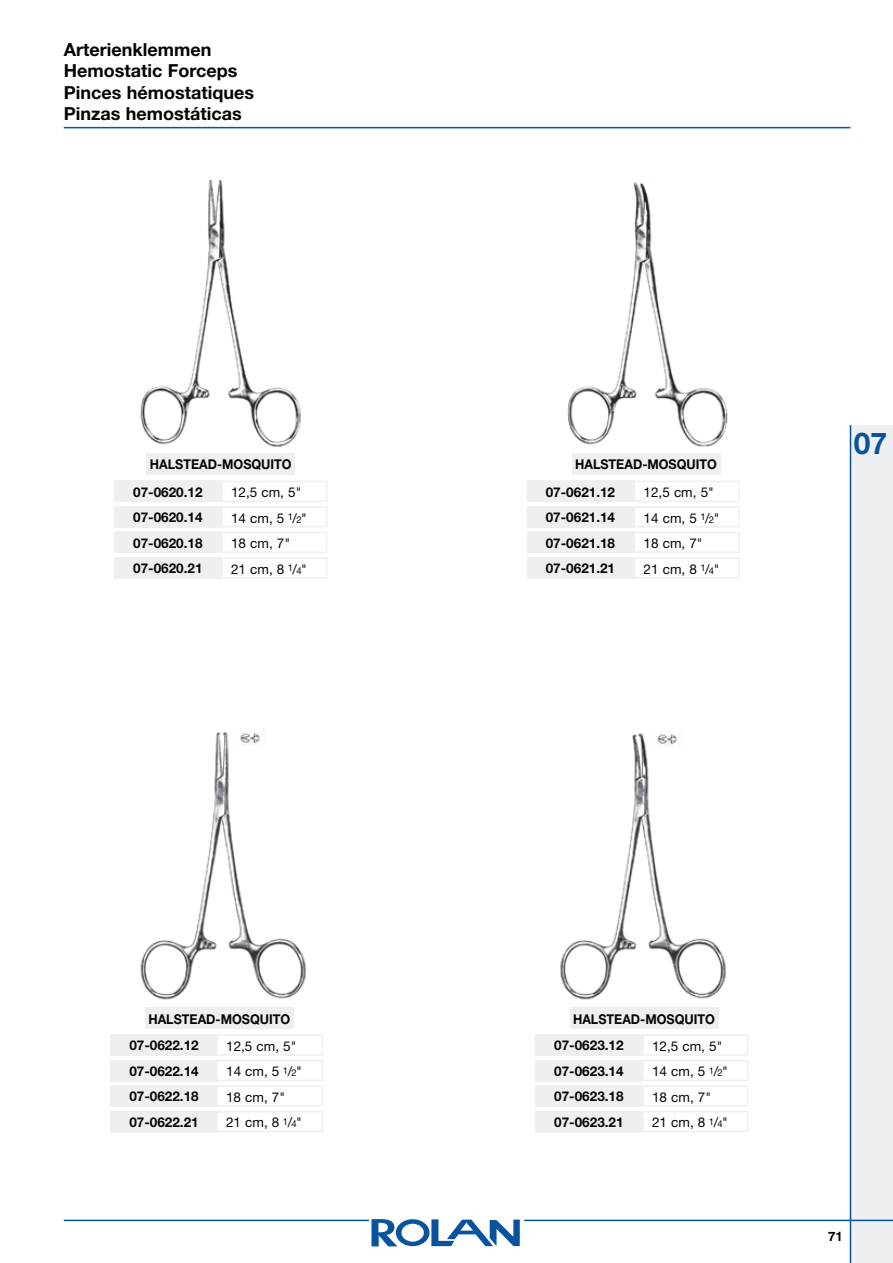
<style>
.page{position:relative;width:893px;height:1263px;background:#fff}
.page>*{position:absolute;margin:0;border:0;box-sizing:border-box;transform-origin:0 0}
.t1{font:700 30px "Helvetica Neue";color:#08529e}
.t2{font:700 18px/21.6px "Helvetica Neue";color:#040503}
.t3{font:700 13.5px/25.5px "Helvetica Neue";color:#040503;text-align:justify}
.t4{font:13.5px/25.5px "Helvetica Neue";color:#040503}
.t5{font:700 13.5px "Helvetica Neue";color:#040503;scale:.93 1}
.t6{font:700 13.5px "Helvetica";color:#040503}
.s1{font-size:9.45px}
</style>
<div class="page">
<div style="left:115px;top:481px;width:106px;height:21px;background:#edeff0"></div>
<div style="left:115px;top:506px;width:106px;height:21px;background:#edeff0"></div>
<div style="left:115px;top:532px;width:106px;height:21px;background:#edeff0"></div>
<div style="left:115px;top:557px;width:106px;height:21px;background:#edeff0"></div>
<hr style="left:64px;top:127px;width:786px;height:1px;background:#08529e">
<div style="left:850px;top:425px;width:43px;height:838px;background:#edeff0"></div>
<hr style="left:850px;top:425px;width:1px;height:838px;background:#08529e">
<svg style="left:371px;top:1219px;width:149px;height:27px"></svg>
<hr style="left:524px;top:1220px;width:369px;height:1px;background:#08529e">
<hr style="left:64px;top:1220px;width:305px;height:1px;background:#08529e">
<img style="left:140px;top:179px;width:161px;height:268px">
<div style="left:146px;top:453px;width:149px;height:22px;background:#edeff0"></div>
<div style="left:221px;top:557px;width:106px;height:21px;border:2px solid #edeff0"></div>
<div style="left:221px;top:532px;width:106px;height:21px;border:2px solid #edeff0"></div>
<div style="left:221px;top:506px;width:106px;height:21px;border:2px solid #edeff0"></div>
<div style="left:221px;top:481px;width:106px;height:21px;border:2px solid #edeff0"></div>
<div style="left:527px;top:481px;width:107px;height:21px;background:#edeff0"></div>
<div style="left:527px;top:506px;width:107px;height:21px;background:#edeff0"></div>
<div style="left:527px;top:532px;width:107px;height:21px;background:#edeff0"></div>
<div style="left:527px;top:557px;width:107px;height:21px;background:#edeff0"></div>
<img style="left:567px;top:182px;width:161px;height:265px">
<div style="left:572px;top:453px;width:148px;height:22px;background:#edeff0"></div>
<div style="left:634px;top:557px;width:106px;height:21px;border:2px solid #edeff0"></div>
<div style="left:634px;top:532px;width:106px;height:21px;border:2px solid #edeff0"></div>
<div style="left:634px;top:506px;width:106px;height:21px;border:2px solid #edeff0"></div>
<div style="left:634px;top:481px;width:106px;height:21px;border:2px solid #edeff0"></div>
<div style="left:111px;top:1034px;width:107px;height:22px;background:#edeff0"></div>
<div style="left:111px;top:1060px;width:107px;height:21px;background:#edeff0"></div>
<div style="left:111px;top:1085px;width:107px;height:22px;background:#edeff0"></div>
<div style="left:111px;top:1111px;width:107px;height:21px;background:#edeff0"></div>
<img style="left:140px;top:732px;width:166px;height:268px">
<div style="left:145px;top:1008px;width:149px;height:21px;background:#edeff0"></div>
<div style="left:216px;top:1111px;width:107px;height:21px;border:2px solid #edeff0"></div>
<div style="left:216px;top:1085px;width:107px;height:22px;border:2px solid #edeff0"></div>
<div style="left:216px;top:1060px;width:107px;height:21px;border:2px solid #edeff0"></div>
<div style="left:216px;top:1034px;width:107px;height:22px;border:2px solid #edeff0"></div>
<div style="left:536px;top:1034px;width:106px;height:22px;background:#edeff0"></div>
<div style="left:536px;top:1060px;width:106px;height:21px;background:#edeff0"></div>
<div style="left:536px;top:1085px;width:106px;height:22px;background:#edeff0"></div>
<div style="left:536px;top:1111px;width:106px;height:21px;background:#edeff0"></div>
<img style="left:560px;top:733px;width:166px;height:267px">
<div style="left:569px;top:1008px;width:149px;height:21px;background:#edeff0"></div>
<div style="left:642px;top:1111px;width:106px;height:21px;border:2px solid #edeff0"></div>
<div style="left:642px;top:1085px;width:106px;height:22px;border:2px solid #edeff0"></div>
<div style="left:642px;top:1060px;width:106px;height:21px;border:2px solid #edeff0"></div>
<div style="left:642px;top:1034px;width:106px;height:22px;border:2px solid #edeff0"></div>
<img style="left:234px;top:732px;width:32px;height:18px">
<img style="left:652px;top:733px;width:31px;height:18px">
<h2 class="t2" style="left:64px;top:40px;width:192px">Arterienklemmen<br>Hemostatic Forceps<br>Pinces hémostatiques<br>Pinzas hemostáticas</h2>
<p class="t5" style="left:150px;top:460px;width:154px">HALSTEAD-MOSQUITO</p>
<p class="t4" style="left:231px;top:481px;width:77px">12,5 cm, 5"<br>14 cm, 5 <sup>1</sup>/<span class="s1">2</span>"<br>18 cm, 7"<br>21 cm, 8 <sup>1</sup>/<span class="s1">4</span>"</p>
<p class="t3" style="left:546px;top:480px;width:71px">07-0621.12<br>07-0621.14<br>07-0621.18<br>07-0621.21</p>
<p class="t5" style="left:575px;top:460px;width:154px">HALSTEAD-MOSQUITO</p>
<p class="t4" style="left:644px;top:481px;width:77px">12,5 cm, 5"<br>14 cm, 5 <sup>1</sup>/<span class="s1">2</span>"<br>18 cm, 7"<br>21 cm, 8 <sup>1</sup>/<span class="s1">4</span>"</p>
<p class="t3" style="left:133px;top:480px;width:71px">07-0620.12<br>07-0620.14<br>07-0620.18<br>07-0620.21</p>
<h1 class="t1" style="left:854px;top:433px;width:35px">07</h1>
<p class="t5" style="left:148px;top:1014px;width:154px">HALSTEAD-MOSQUITO</p>
<p class="t4" style="left:226px;top:1035px;width:77px">12,5 cm, 5"<br>14 cm, 5 <sup>1</sup>/<span class="s1">2</span>"<br>18 cm, 7"<br>21 cm, 8 <sup>1</sup>/<span class="s1">4</span>"</p>
<p class="t3" style="left:554px;top:1034px;width:71px">07-0623.12<br>07-0623.14<br>07-0623.18<br>07-0623.21</p>
<p class="t5" style="left:573px;top:1014px;width:154px">HALSTEAD-MOSQUITO</p>
<p class="t4" style="left:652px;top:1034px;width:77px">12,5 cm, 5"<br>14 cm, 5 <sup>1</sup>/<span class="s1">2</span>"<br>18 cm, 7"<br>21 cm, 8 <sup>1</sup>/<span class="s1">4</span>"</p>
<p class="t3" style="left:129px;top:1034px;width:71px">07-0622.12<br>07-0622.14<br>07-0622.18<br>07-0622.21</p>
<p class="t6" style="left:828px;top:1228px;width:17px">71</p>
</div>
